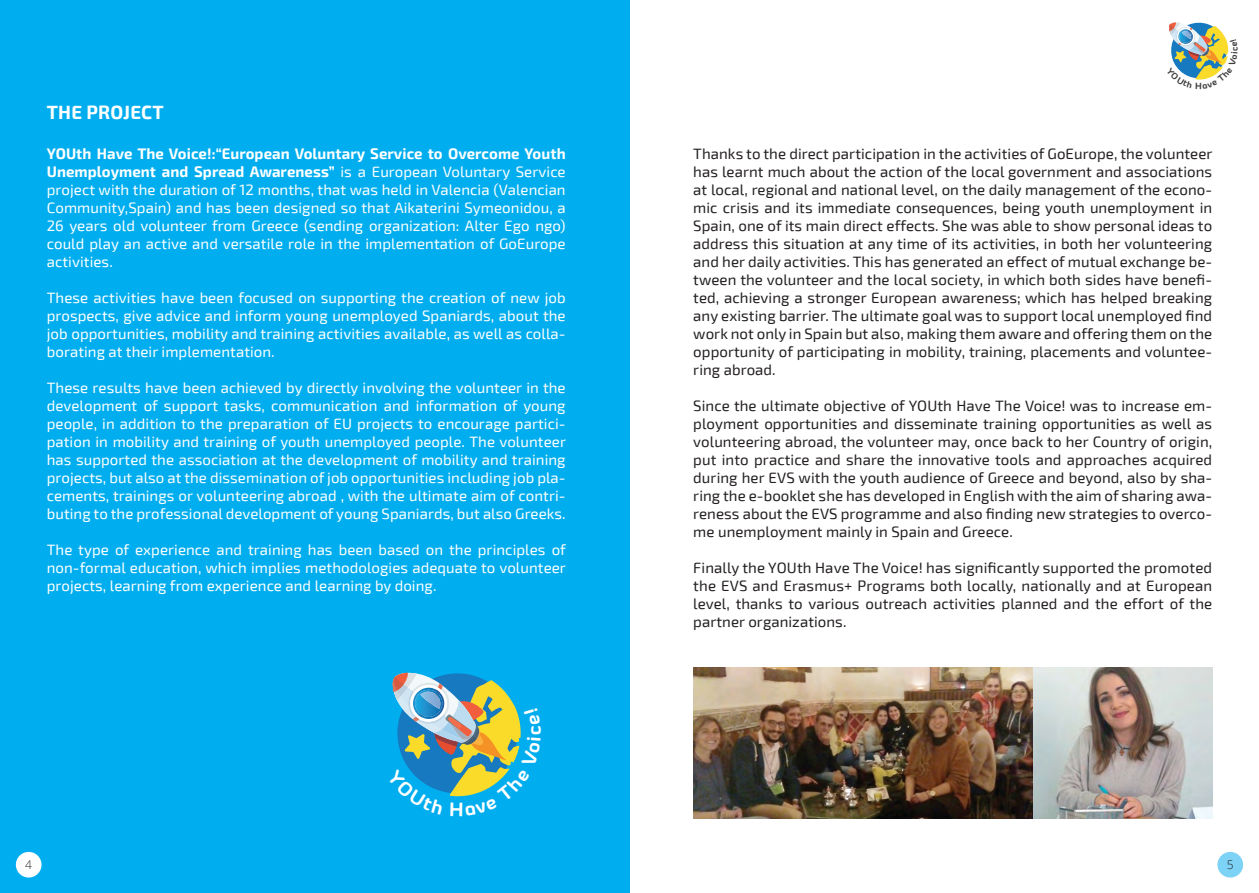
<style>
.page{position:relative;width:1259px;height:893px;background:#fff}
.page>*{position:absolute;margin:0;border:0;box-sizing:border-box;transform-origin:0 0}
.t1{font:700 18.75px "Exo 2";letter-spacing:.01em;color:#fff}
.t2{font:15px/18px "Exo 2";letter-spacing:.005em;color:#231f20;text-align:justify}
.t3{font:15px/18px "Exo 2";letter-spacing:.005em;color:#fff;text-align:justify}
.t4{font:300 12px "Open Sans";color:#231f20}
.s1{font-weight:700}
</style>
<div class="page">
<div style="left:0;top:0;width:629px;height:893px;background:#00aeef"></div>
<div style="left:1217px;top:852px;width:26px;height:25px;background:#7cd3f6;border-radius:50%"></div>
<div style="left:16px;top:852px;width:26px;height:25px;background:#fff;border-radius:50%"></div>
<img style="left:693px;top:667px;width:519px;height:152px">
<svg style="left:1169px;top:22px;width:60px;height:58px"></svg>
<svg style="left:392px;top:672px;width:129px;height:125px"></svg>
<p class="t1" style="left:47px;top:102px;width:118px">THE PROJECT</p>
<p class="t3" style="left:47px;top:145px;width:520px"><span class="s1">YOUth Have The Voice!:“European Voluntary Service to Overcome Youth Unemployment and Spread Awareness”</span> is a European Voluntary Service project with the duration of 12 months, that was held in Valencia (Valencian Community,Spain) and has been designed so that Aikaterini Symeonidou, a 26 years old volunteer from Greece (sending organization: Alter Ego ngo) could play an active and versatile role in the implementation of GoEurope activities.</p>
<p class="t3" style="left:47px;top:289px;width:520px">These activities have been focused on supporting the creation of new job prospects, give advice and inform young unemployed Spaniards, about the job opportunities, mobility and training activities available, as well as colla&shy;borating at their implementation.</p>
<p class="t3" style="left:47px;top:379px;width:521px">These results have been achieved by directly involving the volunteer in the development of support tasks, communication and information of young people, in addition to the preparation of EU projects to encourage partici&shy;pation in mobility and training of youth unemployed people. The volunteer has supported the association at the development of mobility and training projects, but also at the dissemination of job opportunities including job pla&shy;cements, trainings or volunteering abroad , with the ultimate aim of contri&shy;buting to the professional development of young Spaniards, but also Greeks.</p>
<p class="t3" style="left:47px;top:541px;width:521px">The type of experience and training has been based on the principles of non-formal education, which implies methodologies adequate to volunteer projects, learning from experience and learning by doing.</p>
<p class="t2" style="left:693px;top:145px;width:521px">Thanks to the direct participation in the activities of GoEurope, the volunteer has learnt much about the action of the local government and associations at local, regional and national level, on the daily management of the econo&shy;mic crisis and its immediate consequences, being youth unemployment in Spain, one of its main direct effects. She was able to show personal ideas to address this situation at any time of its activities, in both her volunteering and her daily activities. This has generated an effect of mutual exchange be&shy;tween the volunteer and the local society, in which both sides have benefi&shy;ted, achieving a stronger European awareness; which has helped breaking any existing barrier. The ultimate goal was to support local unemployed find work not only in Spain but also, making them aware and offering them on the opportunity of participating in mobility, training, placements and voluntee&shy;ring abroad.</p>
<p class="t2" style="left:693px;top:397px;width:520px">Since the ultimate objective of YOUth Have The Voice! was to increase em&shy;ployment opportunities and disseminate training opportunities as well as volunteering abroad, the volunteer may, once back to her Country of origin, put into practice and share the innovative tools and approaches acquired during her EVS with the youth audience of Greece and beyond, also by sha&shy;ring the e-booklet she has developed in English with the aim of sharing awa&shy;reness about the EVS programme and also finding new strategies to overco&shy;me unemployment mainly in Spain and Greece.</p>
<p class="t2" style="left:693px;top:559px;width:520px">Finally the YOUth Have The Voice! has significantly supported the promoted the EVS and Erasmus+ Programs both locally, nationally and at European level, thanks to various outreach activities planned and the effort of the partner organizations.</p>
<p class="t4" style="left:25px;top:856px;width:8px">4</p>
<p class="t4" style="left:1226px;top:856px;width:8px">5</p>
</div>
